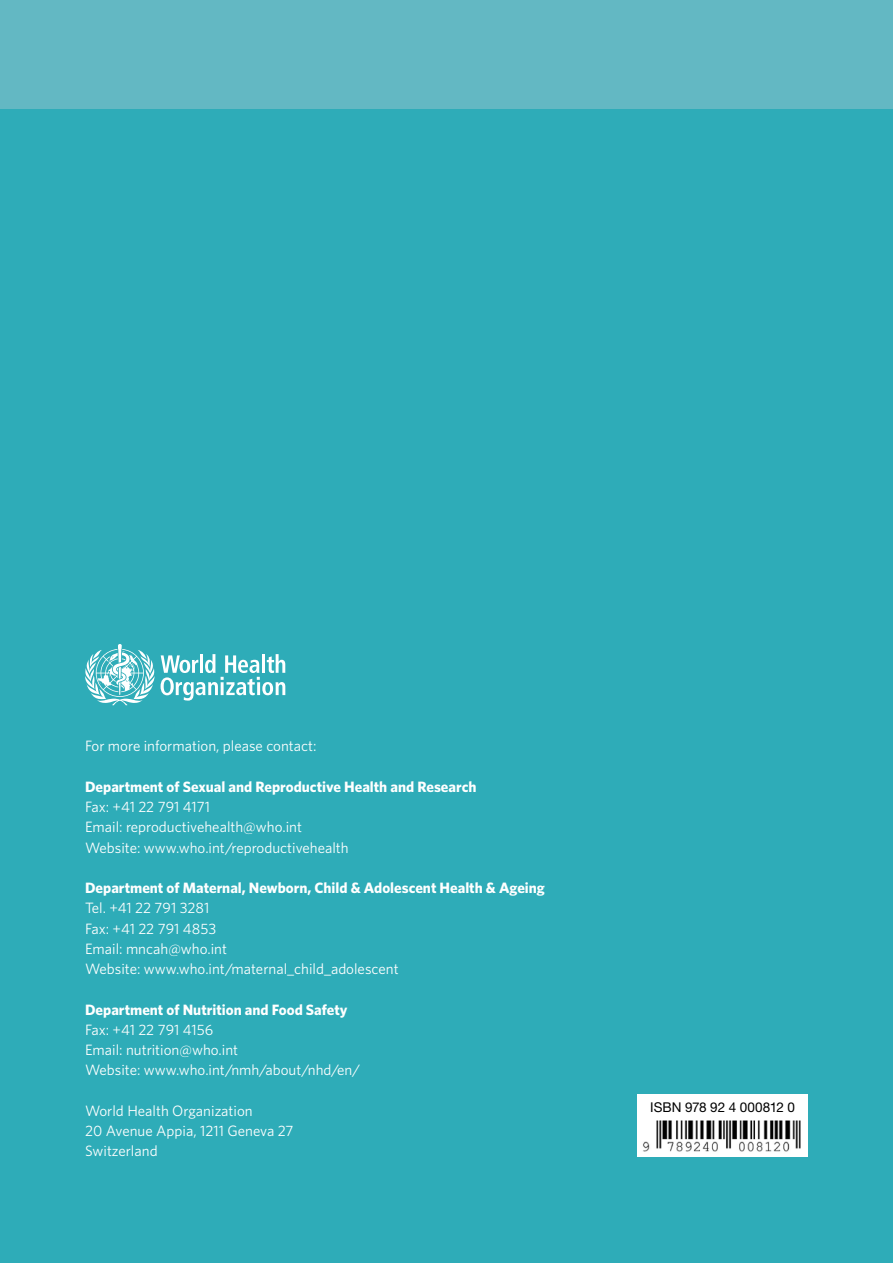
<style>
.page{position:relative;width:893px;height:1263px;background:#fff}
.page>*{position:absolute;margin:0;border:0;box-sizing:border-box;transform-origin:0 0}
.body{font:15px "Whitney";color:#fff}
.body-2{font:700 15px "Whitney";color:#fff}
.body_text{font:13.5px "Helvetica Neue";color:#000}
</style>
<div class="page">
<div style="left:0;top:71px;width:893px;height:1192px;background:#2eacb8"></div>
<div style="left:0;top:0;width:893px;height:108px;background:#63b8c3"></div>
<svg style="left:85px;top:644px;width:200px;height:61px"></svg>
<div style="left:638px;top:1094px;width:170px;height:26px;background:#fff"></div>
<div style="left:638px;top:1120px;width:170px;height:37px;background:#fff"></div>
<img style="left:643px;top:1120px;width:158px;height:32px">
<p class="body" style="left:85px;top:736px;width:233px">For more information, please contact:</p>
<p class="body-2" style="left:85px;top:776px;width:393px">Department of Sexual and Reproductive Health and Research</p>
<p class="body" style="left:85px;top:797px;width:127px">Fax: +41 22 791 4171</p>
<p class="body" style="left:85px;top:817px;width:218px">Email: reproductivehealth@who.int</p>
<p class="body" style="left:85px;top:837px;width:265px">Website: www.who.int/reproductivehealth</p>
<p class="body-2" style="left:85px;top:878px;width:461px">Department of Maternal, Newborn, Child &amp; Adolescent Health &amp; Ageing</p>
<p class="body" style="left:85px;top:898px;width:126px">Tel. +41 22 791 3281</p>
<p class="body" style="left:85px;top:918px;width:133px">Fax: +41 22 791 4853</p>
<p class="body" style="left:85px;top:939px;width:143px">Email: mncah@who.int</p>
<p class="body" style="left:85px;top:959px;width:315px">Website: www.who.int/maternal_child_adolescent</p>
<p class="body-2" style="left:85px;top:999px;width:264px">Department of Nutrition and Food Safety</p>
<p class="body" style="left:85px;top:1020px;width:130px">Fax: +41 22 791 4156</p>
<p class="body" style="left:85px;top:1040px;width:155px">Email: nutrition@who.int</p>
<p class="body" style="left:85px;top:1060px;width:277px">Website: www.who.int/nmh/about/nhd/en/</p>
<p class="body" style="left:85px;top:1101px;width:169px">World Health Organization</p>
<p class="body" style="left:85px;top:1121px;width:210px">20 Avenue Appia, 1211 Geneva 27</p>
<p class="body" style="left:85px;top:1141px;width:74px">Switzerland</p>
<p class="body_text" style="left:650px;top:1099px;width:146px">ISBN 978 92 4 000812 0</p>
</div>
